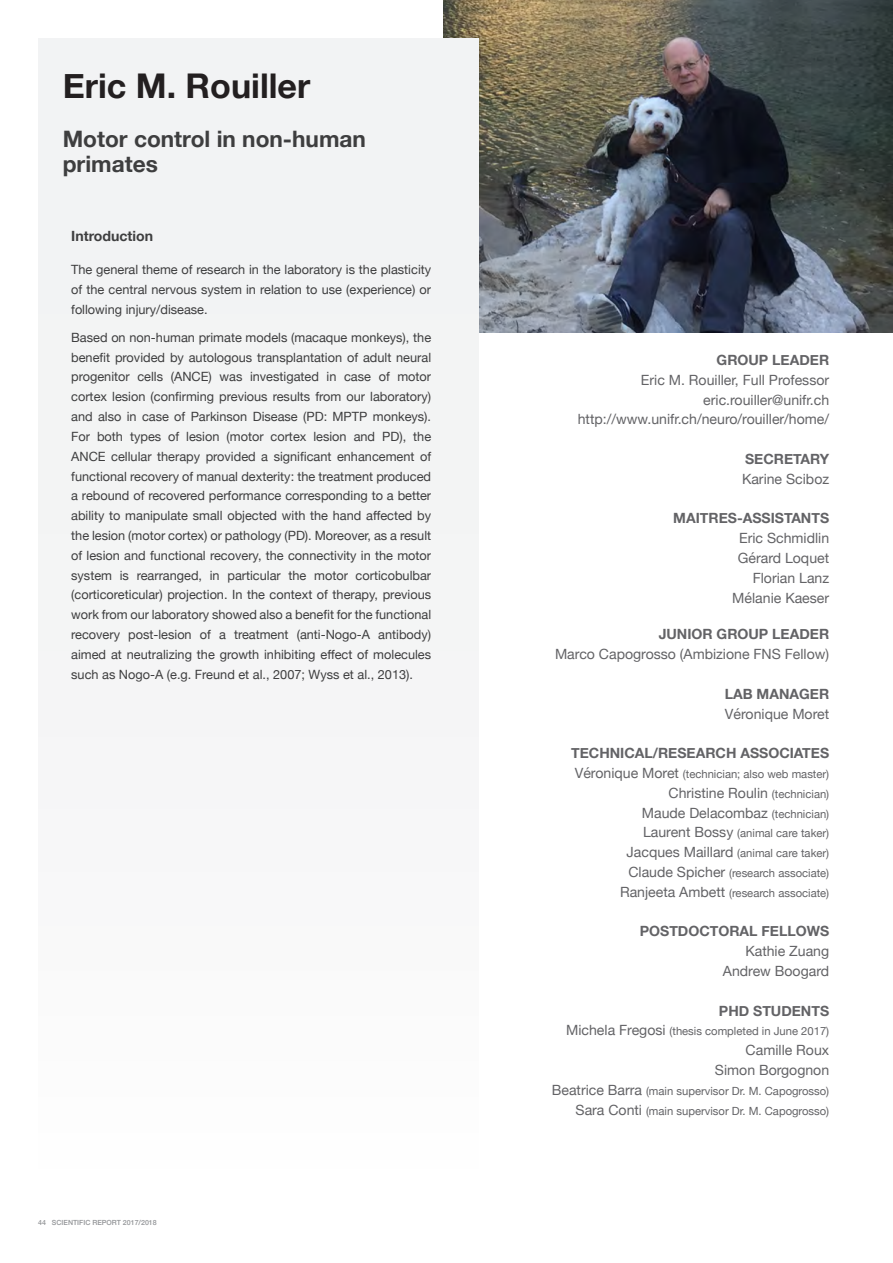
<style>
.page{position:relative;width:893px;height:1263px;background:#fff}
.page>*{position:absolute;margin:0;border:0;box-sizing:border-box;transform-origin:0 0}
.t1{font:700 34.05px "Helvetica Neue";color:#231f20}
.t2{font:700 22.65px/25.5px "Helvetica Neue";color:#3e3e3f}
.t3{font:14.1px "Helvetica Neue";color:#636366}
.t4{font:700 14.1px "Helvetica Neue";color:#636366}
.t5{font:700 14.1px "Helvetica Neue";color:#3e3e3f}
.t6{font:12.75px/19.8px "Helvetica Neue";color:#3e3e3f;text-align:justify}
.t7{font:11.25px "Helvetica Neue";color:#636366}
.t8{font:500 7.05px "Helvetica Neue";color:#939598}
.s1{font-size:14.1px}
.s2{font-size:11.25px}
</style>
<div class="page">
<img style="left:444px;top:0;width:449px;height:333px">
<div style="left:38px;top:38px;width:440px;height:1149px;background:#f4f5f5"></div>
<p class="t1" style="left:63px;top:59px;width:249px">Eric M. Rouiller</p>
<p class="t2" style="left:63px;top:126px;width:305px">Motor control in non-human primates</p>
<p class="t5" style="left:71px;top:225px;width:83px">Introduction</p>
<p class="t6" style="left:71px;top:260px;width:361px">The general theme of research in the laboratory is the plasticity of the central nervous system in relation to use (experience) or following injury/disease.</p>
<p class="t6" style="left:71px;top:328px;width:361px">Based on non-human primate models (macaque monkeys), the benefit provided by autologous transplantation of adult neural progenitor cells (ANCE) was investigated in case of motor cortex lesion (confirming previous results from our laboratory) and also in case of Parkinson Disease (PD: MPTP monkeys).<br>For both types of lesion (motor cortex lesion and PD), the ANCE cellular therapy provided a significant enhancement of functional recovery of manual dexterity: the treatment produced a rebound of recovered performance corresponding to a better ability to manipulate small objected with the hand affected by the lesion (motor cortex) or pathology (PD). Moreover, as a result of lesion and functional recovery, the connectivity in the motor system is rearranged, in particular the motor corticobulbar (corticoreticular) projection. In the context of therapy, previous work from our laboratory showed also a benefit for the functional recovery post-lesion of a treatment (anti-Nogo-A antibody) aimed at neutralizing the growth inhibiting effect of molecules such as Nogo-A (e.g. Freund et al., 2007; Wyss et al., 2013).</p>
<p class="t8" style="left:38px;top:1216px;width:120px">44 SCIENTIFIC REPORT 2017/2018</p>
<p class="t4" style="left:717px;top:349px;width:114px">GROUP LEADER</p>
<p class="t3" style="left:641px;top:370px;width:190px">Eric M. Rouiller, Full Professor</p>
<p class="t3" style="left:703px;top:389px;width:127px">eric.rouiller@unifr.ch</p>
<p class="t3" style="left:578px;top:409px;width:253px">http://www.unifr.ch/neuro/rouiller/home/</p>
<p class="t4" style="left:745px;top:448px;width:86px">SECRETARY</p>
<p class="t3" style="left:742px;top:469px;width:89px">Karine Sciboz</p>
<p class="t4" style="left:673px;top:507px;width:157px">MAITRES-ASSISTANTS</p>
<p class="t3" style="left:739px;top:528px;width:92px">Eric Schmidlin</p>
<p class="t3" style="left:738px;top:548px;width:93px">Gérard Loquet</p>
<p class="t3" style="left:753px;top:568px;width:78px">Florian Lanz</p>
<p class="t3" style="left:732px;top:587px;width:98px">Mélanie Kaeser</p>
<p class="t4" style="left:659px;top:623px;width:172px">JUNIOR GROUP LEADER</p>
<p class="t3" style="left:555px;top:644px;width:276px">Marco Capogrosso (Ambizione FNS Fellow)</p>
<p class="t4" style="left:725px;top:683px;width:106px">LAB MANAGER</p>
<p class="t3" style="left:725px;top:703px;width:106px">Véronique Moret</p>
<p class="t4" style="left:571px;top:742px;width:260px">TECHNICAL/RESEARCH ASSOCIATES</p>
<p class="t7" style="left:575px;top:766px;width:256px"><span class="s1">Véronique Moret</span> (technician; also web master)</p>
<p class="t3" style="left:668px;top:782px;width:162px">Christine Roulin <span class="s2">(technician)</span></p>
<p class="t3" style="left:642px;top:802px;width:189px">Maude Delacombaz <span class="s2">(technician)</span></p>
<p class="t7" style="left:643px;top:825px;width:188px"><span class="s1">Laurent Bossy</span> (animal care taker)</p>
<p class="t7" style="left:627px;top:845px;width:204px"><span class="s1">Jacques Maillard</span> (animal care taker)</p>
<p class="t7" style="left:628px;top:865px;width:202px"><span class="s1">Claude Spicher</span> (research associate)</p>
<p class="t7" style="left:620px;top:885px;width:211px"><span class="s1">Ranjeeta Ambett</span> (research associate)</p>
<p class="t4" style="left:640px;top:920px;width:191px">POSTDOCTORAL FELLOWS</p>
<p class="t3" style="left:745px;top:941px;width:85px">Kathie Zuang</p>
<p class="t3" style="left:723px;top:961px;width:108px">Andrew Boogard</p>
<p class="t4" style="left:719px;top:999px;width:112px">PHD STUDENTS</p>
<p class="t7" style="left:566px;top:1023px;width:265px"><span class="s1">Michela Fregosi</span> (thesis completed in June 2017)</p>
<p class="t3" style="left:746px;top:1040px;width:85px">Camille Roux</p>
<p class="t3" style="left:715px;top:1060px;width:116px">Simon Borgognon</p>
<p class="t7" style="left:552px;top:1083px;width:279px"><span class="s1">Beatrice Barra</span> (main supervisor Dr. M. Capogrosso)</p>
<p class="t7" style="left:575px;top:1102px;width:255px"><span class="s1">Sara Conti</span> (main supervisor Dr. M. Capogrosso)</p>
</div>
